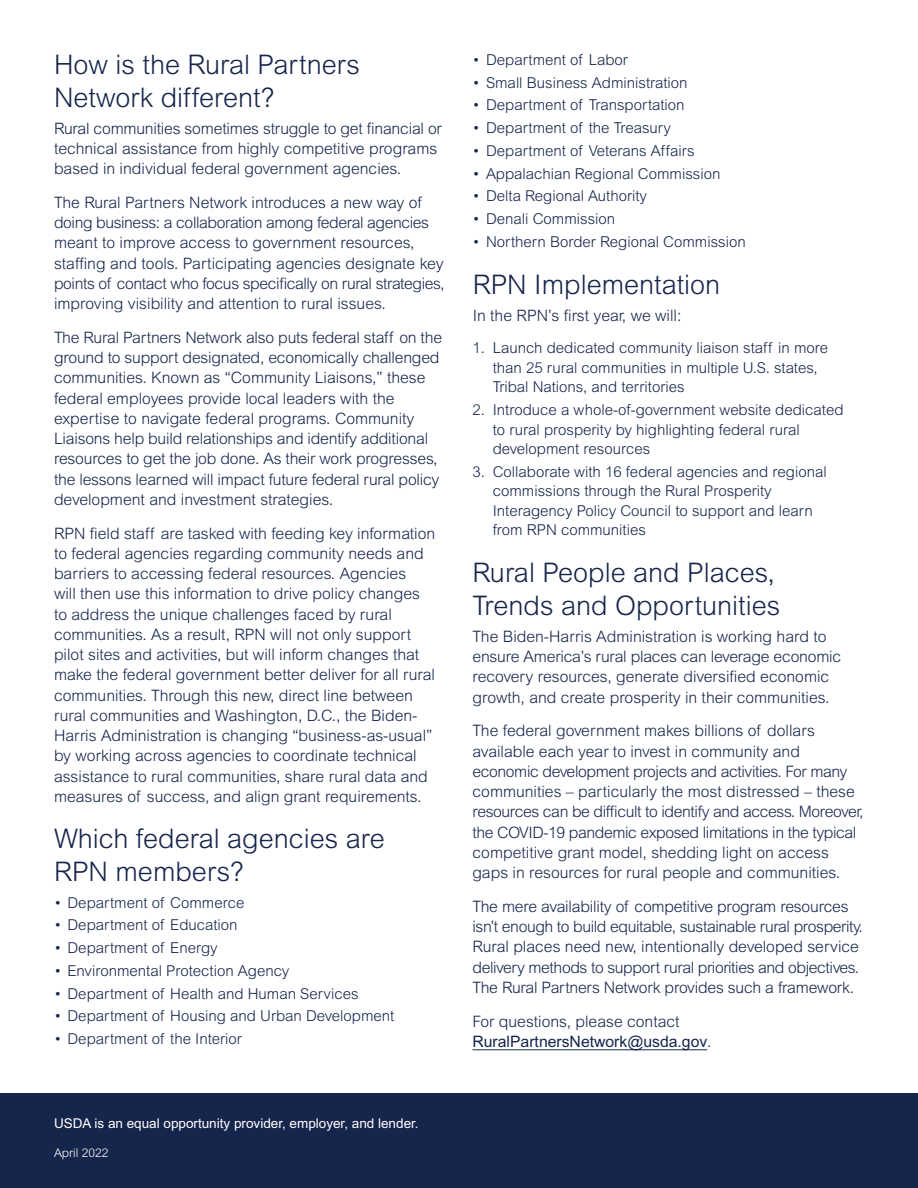
<style>
.page{position:relative;width:918px;height:1188px;background:#fff}
.page>*{position:absolute;margin:0;border:0;box-sizing:border-box;transform-origin:0 0}
.t1{font:300 27px/33px "Arial MT Std";color:#16254c}
.t2{font:300 15.75px/20.2px "Arial MT Std";color:#16254c}
.t3{font:15.75px/20.2px "Arial MT Std";color:#16254c}
.t4{font:300 15px/19.5px "Arial MT Std";color:#16254c}
.t5{font:13.5px "Arial MT Std";color:#fff}
.t6{font:300 12px "Arial MT Std";color:#fff}
.s1{font-weight:300}
</style>
<div class="page">
<hr style="left:472px;top:1050px;width:235px;height:1px;background:#16254c">
<div style="left:0;top:1094px;width:918px;height:94px;background:#16254c"></div>
<h2 class="t1" style="left:54px;top:48px;width:307px">How is the Rural Partners<br>Network different?</h2>
<p class="t2" style="left:54px;top:118px;width:389px">Rural communities sometimes struggle to get financial or technical assistance from highly competitive programs based in individual federal government agencies.</p>
<p class="t2" style="left:54px;top:192px;width:392px">The Rural Partners Network introduces a new way of doing business: a collaboration among federal agencies meant to improve access to government resources, staffing and tools. Participating agencies designate key points of contact who focus specifically on rural strategies, improving visibility and attention to rural issues.</p>
<p class="t2" style="left:54px;top:327px;width:390px">The Rural Partners Network also puts federal staff on the ground to support designated, economically challenged communities. Known as “Community Liaisons,” these federal employees provide local leaders with the expertise to navigate federal programs. Community Liaisons help build relationships and identify additional resources to get the job done. As their work progresses, the lessons learned will impact future federal rural policy development and investment strategies.</p>
<p class="t2" style="left:54px;top:523px;width:383px">RPN field staff are tasked with feeding key information to federal agencies regarding community needs and barriers to accessing federal resources. Agencies<br>will then use this information to drive policy changes to address the unique challenges faced by rural communities. As a result, RPN will not only support pilot sites and activities, but will inform changes that make the federal government better deliver for all rural communities. Through this new, direct line between rural communities and Washington, D.C., the Biden-Harris Administration is changing “business-as-usual” by working across agencies to coordinate technical assistance to rural communities, share rural data and measures of success, and align grant requirements.</p>
<h2 class="t1" style="left:54px;top:822px;width:332px">Which federal agencies are<br>RPN members?</h2>
<p class="t4" style="left:54px;top:893px;width:192px">• Department of Commerce</p>
<p class="t4" style="left:54px;top:915px;width:185px">• Department of Education</p>
<p class="t4" style="left:54px;top:938px;width:165px">• Department of Energy</p>
<p class="t4" style="left:54px;top:961px;width:237px">• Environmental Protection Agency</p>
<p class="t4" style="left:54px;top:984px;width:306px">• Department of Health and Human Services</p>
<p class="t4" style="left:54px;top:1006px;width:342px">• Department of Housing and Urban Development</p>
<p class="t4" style="left:54px;top:1029px;width:189px">• Department of the Interior</p>
<p class="t5" style="left:54px;top:1116px;width:366px">USDA is an equal opportunity provider, employer, and lender.</p>
<p class="t6" style="left:54px;top:1146px;width:56px">April 2022</p>
<p class="t4" style="left:472px;top:50px;width:157px">• Department of Labor</p>
<p class="t4" style="left:472px;top:73px;width:217px">• Small Business Administration</p>
<p class="t4" style="left:472px;top:95px;width:214px">• Department of Transportation</p>
<p class="t4" style="left:472px;top:118px;width:200px">• Department of the Treasury</p>
<p class="t4" style="left:472px;top:141px;width:224px">• Department of Veterans Affairs</p>
<p class="t4" style="left:472px;top:164px;width:249px">• Appalachian Regional Commission</p>
<p class="t4" style="left:472px;top:186px;width:176px">• Delta Regional Authority</p>
<p class="t4" style="left:472px;top:209px;width:144px">• Denali Commission</p>
<p class="t4" style="left:472px;top:232px;width:275px">• Northern Border Regional Commission</p>
<h2 class="t1" style="left:473px;top:268px;width:249px">RPN Implementation</h2>
<p class="t2" style="left:473px;top:306px;width:210px">In the RPN’s first year, we will:</p>
<p class="t4" style="left:493px;top:338px;width:337px;text-indent:-20px">1. Launch dedicated community liaison staff in more than 25 rural communities in multiple U.S. states,<br>Tribal Nations, and territories</p>
<p class="t4" style="left:493px;top:400px;width:352px;text-indent:-20px">2. Introduce a whole-of-government website dedicated to rural prosperity by highlighting federal rural development resources</p>
<p class="t4" style="left:493px;top:462px;width:335px;text-indent:-20px">3. Collaborate with 16 federal agencies and regional commissions through the Rural Prosperity Interagency Policy Council to support and learn from RPN communities</p>
<h2 class="t1" style="left:472px;top:556px;width:309px">Rural People and Places,<br>Trends and Opportunities</h2>
<p class="t2" style="left:472px;top:626px;width:370px">The Biden-Harris Administration is working hard to ensure America’s rural places can leverage economic recovery resources, generate diversified economic growth, and create prosperity in their communities.</p>
<p class="t2" style="left:472px;top:721px;width:392px">The federal government makes billions of dollars available each year to invest in community and economic development projects and activities. For many communities – particularly the most distressed – these resources can be difficult to identify and access. Moreover, the COVID-19 pandemic exposed limitations in the typical competitive grant model, shedding light on access gaps in resources for rural people and communities.</p>
<p class="t2" style="left:472px;top:896px;width:392px">The mere availability of competitive program resources isn’t enough to build equitable, sustainable rural prosperity.<br>Rural places need new, intentionally developed service delivery methods to support rural priorities and objectives.<br>The Rural Partners Network provides such a framework.</p>
<p class="t3" style="left:472px;top:1011px;width:241px"><span class="s1">For questions, please contact<br></span>RuralPartnersNetwork@usda.gov<span class="s1">.</span></p>
</div>
